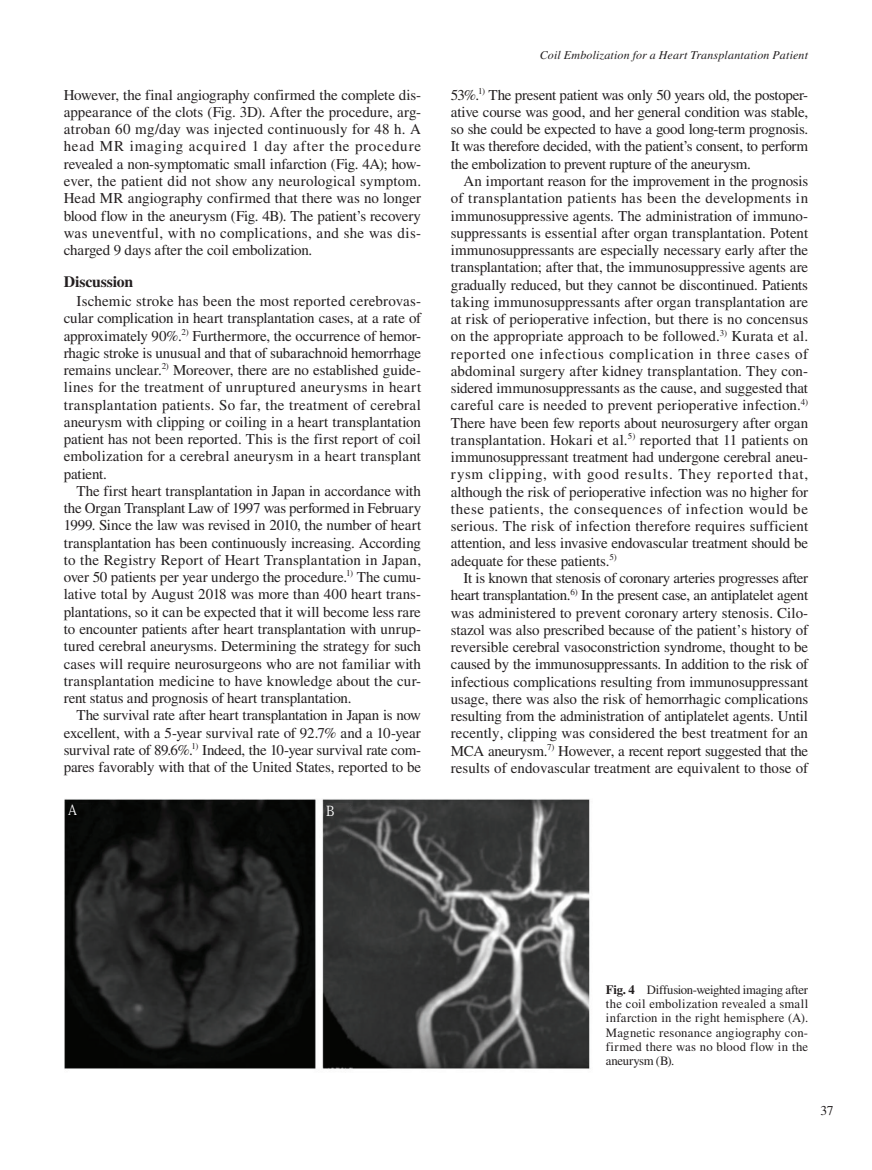
<style>
.page{position:relative;width:872px;height:1170px;background:#fff}
.page>*{position:absolute;margin:0;border:0;box-sizing:border-box;transform-origin:0 0}
.atcs12-HeadingLevel{font:700 15.75px "Times";letter-spacing:-.01em;color:#231f20}
.atcs11-BodyParaInden{font:15px/17.2px "Times";letter-spacing:-.01em;color:#231f20;text-align:justify}
.t1{font:13.8px "Koz Min Pro";color:#fff}
.目次奇数{font:13.5px "Times";color:#231f20}
.atcs18-FigLegend{font:12.75px/14.2px "Times";letter-spacing:.015em;color:#231f20;text-align:justify}
.t2{font:italic 12px "Times";letter-spacing:.015em;color:#231f20}
.s1{font-weight:700}
</style>
<div class="page">
<img style="left:64px;top:799px;width:526px;height:270px">
<p class="atcs11-BodyParaInden" style="left:64px;top:86px;width:359px">However, the final angiography confirmed the complete dis&shy;appearance of the clots (Fig. 3D). After the procedure, arg&shy;atroban 60 mg/day was injected continuously for 48 h. A head MR imaging acquired 1 day after the procedure revealed a non-symptomatic small infarction (Fig. 4A); how&shy;ever, the patient did not show any neurological symptom.<br>Head MR angiography confirmed that there was no longer blood flow in the aneurysm (Fig. 4B). The patient’s recovery was uneventful, with no complications, and she was dis&shy;charged 9 days after the coil embolization.</p>
<p class="atcs12-HeadingLevel" style="left:64px;top:272px;width:71px">Discussion</p>
<p class="atcs11-BodyParaInden" style="left:64px;top:292px;width:359px;text-indent:13px">Ischemic stroke has been the most reported cerebrovas&shy;cular complication in heart transplantation cases, at a rate of approximately 90%.<sup>2)</sup> Furthermore, the occurrence of hemor&shy;rhagic stroke is unusual and that of subarachnoid hemorrhage remains unclear.<sup>2)</sup> Moreover, there are no established guide&shy;lines for the treatment of unruptured aneurysms in heart transplantation patients. So far, the treatment of cerebral aneurysm with clipping or coiling in a heart transplantation patient has not been reported. This is the first report of coil embolization for a cerebral aneurysm in a heart transplant patient.</p>
<p class="atcs11-BodyParaInden" style="left:64px;top:482px;width:359px;text-indent:13px">The first heart transplantation in Japan in accordance with the Organ Transplant Law of 1997 was performed in February 1999. Since the law was revised in 2010, the number of heart transplantation has been continuously increasing. According to the Registry Report of Heart Transplantation in Japan, over 50 patients per year undergo the procedure.<sup>1)</sup> The cumu&shy;lative total by August 2018 was more than 400 heart trans&shy;plantations, so it can be expected that it will become less rare to encounter patients after heart transplantation with unrup&shy;tured cerebral aneurysms. Determining the strategy for such cases will require neurosurgeons who are not familiar with transplantation medicine to have knowledge about the cur&shy;rent status and prognosis of heart transplantation.</p>
<p class="atcs11-BodyParaInden" style="left:64px;top:706px;width:359px;text-indent:13px">The survival rate after heart transplantation in Japan is now excellent, with a 5-year survival rate of 92.7% and a 10-year survival rate of 89.6%.<sup>1)</sup> Indeed, the 10-year survival rate com&shy;pares favorably with that of the United States, reported to be</p>
<p class="t1" style="left:68px;top:800px;width:10px">A</p>
<p class="t1" style="left:326px;top:800px;width:10px">B</p>
<p class="t2" style="left:540px;top:48px;width:270px">Coil Embolization for a Heart Transplantation Patient</p>
<p class="atcs11-BodyParaInden" style="left:451px;top:86px;width:359px">53%.<sup>1)</sup> The present patient was only 50 years old, the postoper&shy;ative course was good, and her general condition was stable, so she could be expected to have a good long-term prognosis.<br>It was therefore decided, with the patient’s consent, to perform the embolization to prevent rupture of the aneurysm.</p>
<p class="atcs11-BodyParaInden" style="left:451px;top:172px;width:359px;text-indent:13px">An important reason for the improvement in the prognosis of transplantation patients has been the developments in immunosuppressive agents. The administration of immuno&shy;suppressants is essential after organ transplantation. Potent immunosuppressants are especially necessary early after the transplantation; after that, the immunosuppressive agents are gradually reduced, but they cannot be discontinued. Patients taking immunosuppressants after organ transplantation are at risk of perioperative infection, but there is no concensus on the appropriate approach to be followed.<sup>3)</sup> Kurata et al. reported one infectious complication in three cases of abdominal surgery after kidney transplantation. They con&shy;sidered immunosuppressants as the cause, and suggested that careful care is needed to prevent perioperative infection.<sup>4)<br></sup>There have been few reports about neurosurgery after organ transplantation. Hokari et al.<sup>5)</sup> reported that 11 patients on immunosuppressant treatment had undergone cerebral aneu&shy;rysm clipping, with good results. They reported that, although the risk of perioperative infection was no higher for these patients, the consequences of infection would be serious. The risk of infection therefore requires sufficient attention, and less invasive endovascular treatment should be adequate for these patients.<sup>5)</sup></p>
<p class="atcs11-BodyParaInden" style="left:451px;top:569px;width:359px;text-indent:13px">It is known that stenosis of coronary arteries progresses after heart transplantation.<sup>6)</sup> In the present case, an antiplatelet agent was administered to prevent coronary artery stenosis. Cilo&shy;stazol was also prescribed because of the patient’s history of reversible cerebral vasoconstriction syndrome, thought to be caused by the immunosuppressants. In addition to the risk of infectious complications resulting from immunosuppressant usage, there was also the risk of hemorrhagic complications resulting from the administration of antiplatelet agents. Until recently, clipping was considered the best treatment for an MCA aneurysm.<sup>7)</sup> However, a recent report suggested that the results of endovascular treatment are equivalent to those of</p>
<p class="atcs18-FigLegend" style="left:606px;top:982px;width:204px"><span class="s1">Fig. 4</span> Diffusion-weighted imaging after the coil embolization revealed a small infarction in the right hemisphere (A).<br>Magnetic resonance angiography con&shy;firmed there was no blood flow in the aneurysm (B).</p>
<p class="目次奇数" style="left:820px;top:1102px;width:15px">37</p>
</div>
